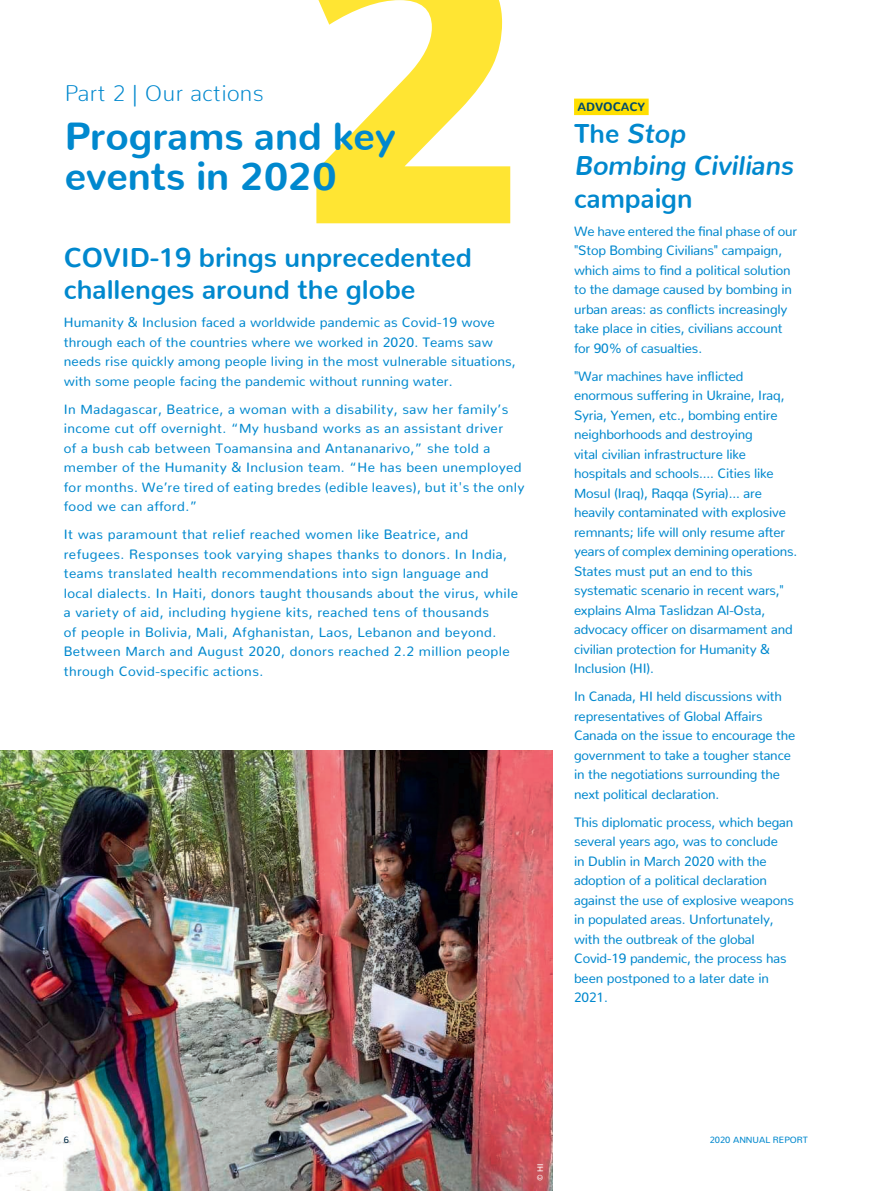
<style>
.page{position:relative;width:893px;height:1191px;background:#fff}
.page>*{position:absolute;margin:0;border:0;box-sizing:border-box;transform-origin:0 0}
.t1{font:800 39px/40.5px "Nunito";color:#0088ce}
.t2{font:700 27px/32.4px "Nunito";color:#0088ce}
.t3{font:200 22.5px "Nunito";letter-spacing:.02em;color:#0088ce}
.t4{font:13.5px/19.5px "Nunito";letter-spacing:-.01em;color:#0088ce}
.t5{font:13.5px/19.5px "Nunito";letter-spacing:.03em;color:#0088ce}
.t6{font:13.5px/19.5px "Nunito";letter-spacing:.01em;color:#0088ce}
.t7{font:800 12px "Nunito";color:#004b6c}
.t8{font:9px "Nunito";color:#0088ce}
.t9{font:9px "Nunito";color:#002c46}
.t10{font:8.25px "Nunito";color:#fff}
</style>
<div class="page">
<svg style="left:316px;top:0;width:194px;height:223px;fill:#ffe533"></svg>
<div style="left:574px;top:99px;width:75px;height:16px;background:#ffdf01"></div>
<img style="left:0;top:750px;width:553px;height:441px">
<h3 class="t3" style="left:65px;top:75px;width:200px">Part 2 | Our actions</h3>
<h1 class="t1" style="left:65px;top:111px;width:332px">Programs and key events in 2020</h1>
<h2 class="t2" style="left:64px;top:238px;width:410px">COVID-19 brings unprecedented challenges around the globe</h2>
<p class="t6" style="left:64px;top:311px;width:454px">Humanity &amp; Inclusion faced a worldwide pandemic as Covid-19 wove through each of the countries where we worked in 2020. Teams saw needs rise quickly among people living in the most vulnerable situations, with some people facing the pandemic without running water.</p>
<p class="t5" style="left:64px;top:398px;width:462px">In Madagascar, Beatrice, a woman with a disability, saw her family’s income cut off overnight. “My husband works as an assistant driver<br>of a bush cab between Toamansina and Antananarivo,” she told a member of the Humanity &amp; Inclusion team. “He has been unemployed for months. We’re tired of eating bredes (edible leaves), but it's the only food we can afford.”</p>
<p class="t5" style="left:64px;top:523px;width:456px">It was paramount that relief reached women like Beatrice, and refugees. Responses took varying shapes thanks to donors. In India, teams translated health recommendations into sign language and local dialects. In Haiti, donors taught thousands about the virus, while a variety of aid, including hygiene kits, reached tens of thousands<br>of people in Bolivia, Mali, Afghanistan, Laos, Lebanon and beyond.<br>Between March and August 2020, donors reached 2.2 million people through Covid-specific actions.</p>
<p class="t7" style="left:577px;top:95px;width:69px">ADVOCACY</p>
<h2 class="t2" style="left:574px;top:114px;width:227px">T h e Stop<br>Bombing Civilians campaign</h2>
<p class="t4" style="left:574px;top:220px;width:225px">We have entered the final phase of our "Stop Bombing Civilians" campaign, which aims to find a political solution to the damage caused by bombing in urban areas: as conflicts increasingly take place in cities, civilians account for 90% of casualties.</p>
<p class="t4" style="left:574px;top:365px;width:225px">"War machines have inflicted enormous suffering in Ukraine, Iraq, Syria, Yemen, etc., bombing entire neighborhoods and destroying<br>vital civilian infrastructure like hospitals and schools.... Cities like Mosul (Iraq), Raqqa (Syria)... are heavily contaminated with explosive remnants; life will only resume after years of complex demining operations.<br>States must put an end to this systematic scenario in recent wars," explains Alma Taslidzan Al-Osta, advocacy officer on disarmament and civilian protection for Humanity &amp; Inclusion (HI).</p>
<p class="t4" style="left:574px;top:685px;width:223px">In Canada, HI held discussions with representatives of Global Affairs Canada on the issue to encourage the government to take a tougher stance in the negotiations surrounding the next political declaration.</p>
<p class="t4" style="left:574px;top:811px;width:221px">This diplomatic process, which began several years ago, was to conclude<br>in Dublin in March 2020 with the adoption of a political declaration against the use of explosive weapons in populated areas. Unfortunately, with the outbreak of the global<br>Covid-19 pandemic, the process has been postponed to a later date in<br>2021.</p>
<p class="t9" style="left:64px;top:1132px;width:7px">6</p>
<p class="t10" style="left:533px;top:1181px;width:19px;rotate:-90deg">© HI</p>
<p class="t8" style="left:710px;top:1132px;width:100px">2020 ANNUAL REPORT</p>
</div>
